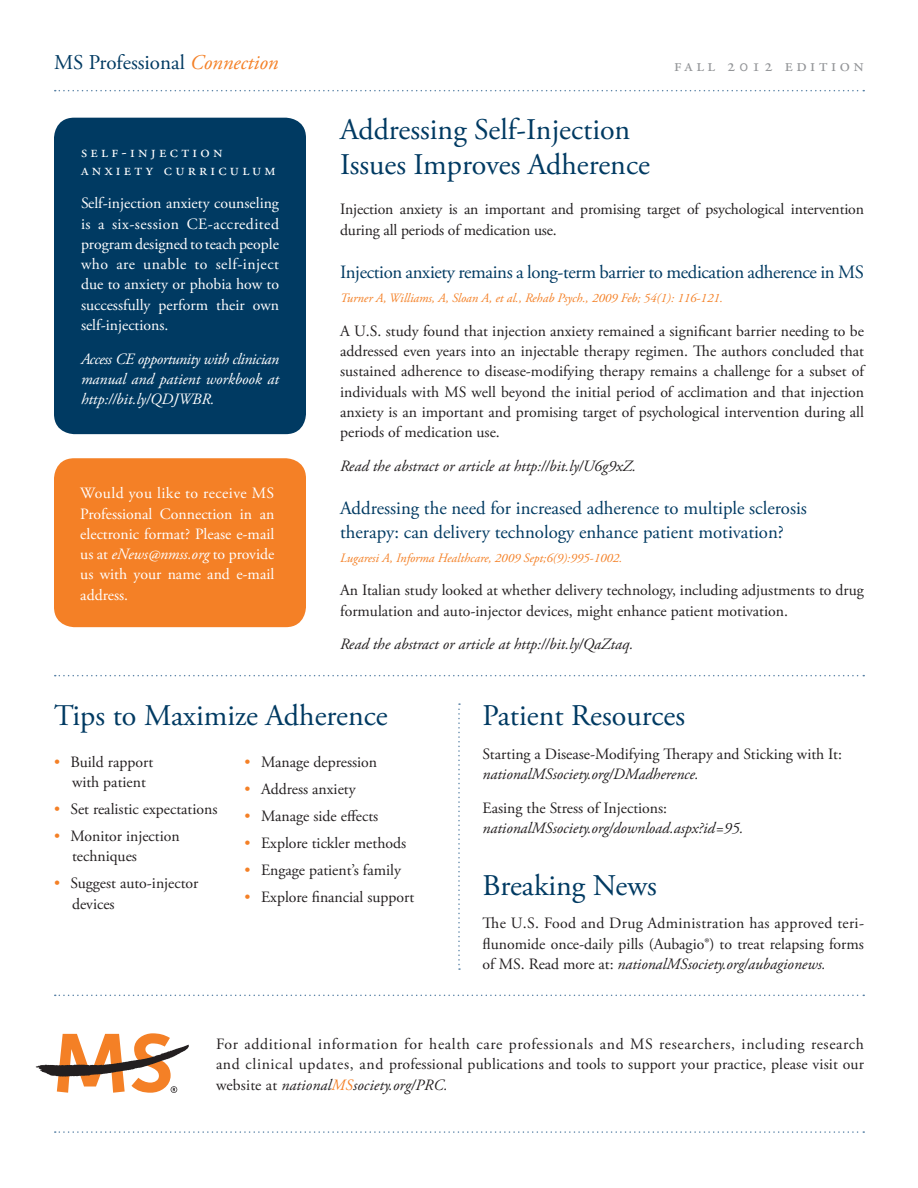
<style>
.page{position:relative;width:918px;height:1188px;background:#fff}
.page>*{position:absolute;margin:0;border:0;box-sizing:border-box;transform-origin:0 0}
._1-Headline{font:30px/34.5px "Adobe Garamond Pro";letter-spacing:-.01em;color:#003a62}
.t1{font:21px "Adobe Garamond Pro";color:#003a62}
.X-Body_Copy{font:18.75px/23.2px "Adobe Garamond Pro";letter-spacing:-.025em;color:#003a62}
.t2{font:18px "Adobe Garamond Pro";letter-spacing:.2em;color:#939598}
._2-Subhead{font:16.5px/18px "Adobe Garamond Pro";letter-spacing:.2em;color:#fff}
.X-Body_Copy-2{font:15.75px/20.2px "Adobe Garamond Pro";letter-spacing:-.02em;color:#231f20}
.X-Body_Copy-3{font:15.75px/20.2px "Adobe Garamond Pro";letter-spacing:-.02em;color:#fff;text-align:justify}
.X-Body_Copy-4{font:italic 15.75px/20.2px "Adobe Garamond Pro";color:#231f20}
.X-Body_Copy-5{font:italic 15.75px/20.2px "Adobe Garamond Pro";color:#fff;text-align:justify}
.X-Author_Name{font:italic 12.75px "Adobe Garamond Pro";color:#f48026}
.s1{font-style:italic;color:#f48026}
.s2{font-style:italic}
.s3{font-style:normal}
.s4{color:#f48026}
</style>
<div class="page">
<div style="left:54px;top:118px;width:252px;height:316px;background:#003a62;border-radius:20px"></div>
<div style="left:54px;top:458px;width:252px;height:169px;background:#f48026;border-radius:20px"></div>
<svg style="left:55px;top:90px;width:809px;height:1px"></svg>
<svg style="left:55px;top:675px;width:809px;height:1px"></svg>
<svg style="left:55px;top:995px;width:809px;height:1px"></svg>
<svg style="left:55px;top:1131px;width:809px;height:2px"></svg>
<svg style="left:458px;top:703px;width:2px;height:267px"></svg>
<svg style="left:36px;top:1033px;width:153px;height:60px"></svg>
<p class="t1" style="left:54px;top:50px;width:226px">MS Professional <span class="s1">Connection</span></p>
<p class="t2" style="left:674px;top:55px;width:191px">fall 2012 edition</p>
<p class="_2-Subhead" style="left:81px;top:143px;width:196px">self-injection anxiety curriculum</p>
<p class="X-Body_Copy-3" style="left:81px;top:194px;width:200px">Self-injection anxiety counseling is a six-session CE-accredited program designed to teach people who are unable to self-inject due to anxiety or phobia how to successfully perform their own self-injections.</p>
<p class="X-Body_Copy-5" style="left:81px;top:349px;width:200px">Access CE opportunity with clinician manual and patient workbook at http://bit.ly/QDJWBR.</p>
<p class="X-Body_Copy-3" style="left:80px;top:484px;width:196px">Would you like to receive MS Professional Connection in an electronic format? Please e-mail us at <span class="s2">eNews@nmss.org</span> to provide us with your name and e-mail address.</p>
<p class="_1-Headline" style="left:340px;top:114px;width:311px">Addressing Self-Injection<br>Issues Improves Adherence</p>
<p class="X-Body_Copy-2" style="left:340px;top:200px;width:525px">Injection anxiety is an important and promising target of psychological intervention during all periods of medication use.</p>
<p class="X-Body_Copy" style="left:340px;top:261px;width:525px">Injection anxiety remains a long-term barrier to medication adherence in MS</p>
<p class="X-Author_Name" style="left:340px;top:290px;width:384px">Turner A, Williams, A, Sloan A, et al., Rehab Psych., 2009 Feb; 54(1): 116-121.</p>
<p class="X-Body_Copy-2" style="left:340px;top:321px;width:527px;text-align:justify">A U.S. study found that injection anxiety remained a significant barrier needing to be addressed even years into an injectable therapy regimen. The authors concluded that sustained adherence to disease-modifying therapy remains a challenge for a subset of individuals with MS well beyond the initial period of acclimation and that injection anxiety is an important and promising target of psychological intervention during all periods of medication use.</p>
<p class="X-Body_Copy-4" style="left:340px;top:456px;width:297px">Read the abstract or article at http://bit.ly/U6g9xZ.</p>
<p class="X-Body_Copy" style="left:340px;top:498px;width:468px">Addressing the need for increased adherence to multiple sclerosis therapy: can delivery technology enhance patient motivation?</p>
<p class="X-Author_Name" style="left:340px;top:550px;width:284px">Lugaresi A, Informa Healthcare, 2009 Sept;6(9):995-1002.</p>
<p class="X-Body_Copy-2" style="left:340px;top:581px;width:526px">An Italian study looked at whether delivery technology, including adjustments to drug formulation and auto-injector devices, might enhance patient motivation.</p>
<p class="X-Body_Copy-4" style="left:340px;top:635px;width:295px">Read the abstract or article at http://bit.ly/QaZtaq.</p>
<p class="_1-Headline" style="left:54px;top:699px;width:335px">Tips to Maximize Adherence</p>
<p class="_1-Headline" style="left:483px;top:699px;width:204px">Patient Resources</p>
<p class="X-Body_Copy-2" style="left:483px;top:744px;width:361px">Starting a Disease-Modifying Therapy and Sticking with It: <span class="s2">nationalMSsociety.org/DMadherence.</span></p>
<p class="X-Body_Copy-4" style="left:483px;top:798px;width:262px"><span class="s3">Easing the Stress of Injections: </span>nationalMSsociety.org/download.aspx?id=95.</p>
<p class="_1-Headline" style="left:483px;top:869px;width:176px">Breaking News</p>
<p class="X-Body_Copy-2" style="left:483px;top:914px;width:383px;text-align:justify">The U.S. Food and Drug Administration has approved teri&shy;flunomide once-daily pills (Aubagio®) to treat relapsing forms of MS. Read more at: <span class="s2">nationalMSsociety.org/aubagionews.</span></p>
<p class="X-Body_Copy-2" style="left:72px;top:752px;width:83px;text-indent:-18px"><span class="s4">•</span> Build rapport with patient</p>
<p class="X-Body_Copy-2" style="left:54px;top:800px;width:165px"><span class="s4">•</span> Set realistic expectations</p>
<p class="X-Body_Copy-2" style="left:72px;top:827px;width:109px;text-indent:-18px"><span class="s4">•</span> Monitor injection techniques</p>
<p class="X-Body_Copy-2" style="left:72px;top:874px;width:128px;text-indent:-18px"><span class="s4">•</span> Suggest auto-injector devices</p>
<p class="X-Body_Copy-2" style="left:245px;top:752px;width:134px"><span class="s4">•</span> Manage depression</p>
<p class="X-Body_Copy-2" style="left:245px;top:779px;width:113px"><span class="s4">•</span> Address anxiety</p>
<p class="X-Body_Copy-2" style="left:245px;top:806px;width:135px"><span class="s4">•</span> Manage side effects</p>
<p class="X-Body_Copy-2" style="left:245px;top:833px;width:163px"><span class="s4">•</span> Explore tickler methods</p>
<p class="X-Body_Copy-2" style="left:245px;top:860px;width:158px"><span class="s4">•</span> Engage patient’s family</p>
<p class="X-Body_Copy-2" style="left:245px;top:887px;width:171px"><span class="s4">•</span> Explore financial support</p>
<p class="X-Body_Copy-2" style="left:216px;top:1035px;width:650px;text-align:justify">For additional information for health care professionals and MS researchers, including research and clinical updates, and professional publications and tools to support your practice, please visit our website at <span class="s2">national</span><span class="s1">MS</span><span class="s2">society.org/PRC.</span></p>
</div>
